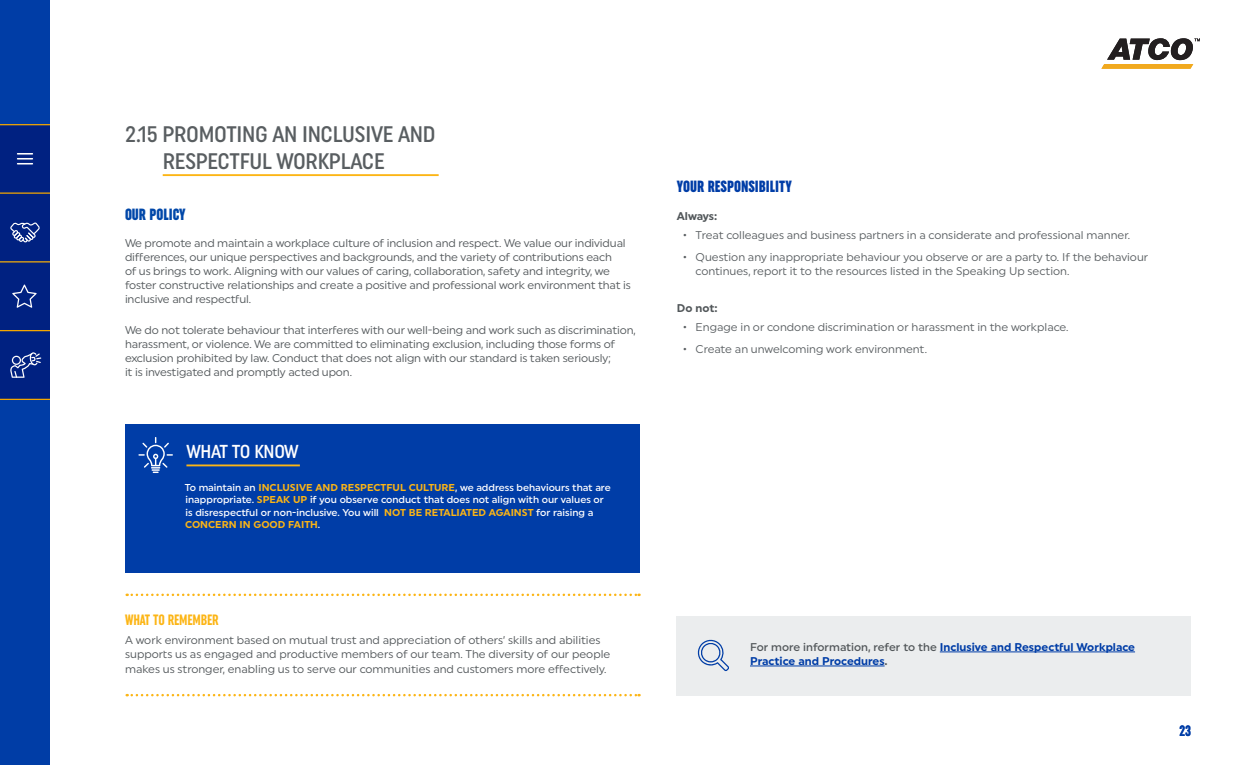
<style>
.page{position:relative;width:1260px;height:765px;background:#fff}
.page>*{position:absolute;margin:0;border:0;box-sizing:border-box;transform-origin:0 0}
.t1{font:500 condensed 22.5px/27px "Uniform";letter-spacing:-.015em;color:#595e61;text-align:center}
.t2{font:500 condensed 18.75px "Uniform";letter-spacing:-.02em;color:#fff}
.t3{font:900 extra-condensed 16.25px "Uniform";color:#003da7}
.t4{font:900 extra-condensed 16.25px "Uniform";color:#0047a9}
.t5{font:700 extra-condensed 15px "Uniform";letter-spacing:-.01em;color:#fcb515}
.t6{font:700 extra-condensed 15px "Uniform";color:#003da7}
.t7{font:11.25px/14px "Uniform";letter-spacing:-.01em;color:#52575a}
.t8{font:11.25px/14px "Uniform";color:#595e61}
.t9{font:700 11.25px/14px "Uniform";color:#003da7}
.t10{font:700 11.25px "Uniform";letter-spacing:-.005em;color:#52575a}
.t11{font:500 10px/12.5px "Uniform";color:#fff}
.s1{font-weight:700;color:#fcb515}
.s2{font-weight:500;color:#52575a}
.s3{color:#52575a}
</style>
<div class="page">
<div style="left:0;top:0;width:50px;height:765px;background:#003da6"></div>
<div style="left:0;top:194px;width:50px;height:67px;background:#002181"></div>
<div style="left:0;top:262px;width:50px;height:68px;background:#002181"></div>
<div style="left:0;top:331px;width:50px;height:68px;background:#002181"></div>
<div style="left:0;top:125px;width:50px;height:67px;background:#002181"></div>
<hr style="left:0;top:192px;width:50px;height:2px;background:#f4a700">
<hr style="left:0;top:261px;width:50px;height:1px;background:#f4a700">
<hr style="left:0;top:330px;width:50px;height:1px;background:#f4a700">
<hr style="left:0;top:399px;width:50px;height:1px;background:#f4a700">
<div style="left:16px;top:152px;width:18px;height:3px;border:1px solid #002181"></div>
<div style="left:16px;top:157px;width:18px;height:3px;border:1px solid #002181"></div>
<div style="left:16px;top:162px;width:18px;height:3px;border:1px solid #002181"></div>
<svg style="left:10px;top:352px;width:31px;height:26px"></svg>
<svg style="left:10px;top:222px;width:30px;height:20px"></svg>
<svg style="left:12px;top:285px;width:25px;height:23px"></svg>
<hr style="left:0;top:124px;width:50px;height:1px;background:#f4a700">
<svg style="left:1101px;top:38px;width:99px;height:31px"></svg>
<hr style="left:163px;top:174px;width:276px;height:2px;background:#fcb515">
<div style="left:125px;top:424px;width:515px;height:148px;background:#003da7"></div>
<svg style="left:138px;top:437px;width:35px;height:36px"></svg>
<hr style="left:186px;top:464px;width:114px;height:2px;background:#fcb515">
<div style="left:677px;top:616px;width:514px;height:80px;background:#ebedee"></div>
<hr style="left:940px;top:652px;width:195px;height:1px;background:#003da7">
<hr style="left:750px;top:666px;width:135px;height:1px;background:#003da7">
<svg style="left:127px;top:694px;width:513px;height:2px"></svg>
<svg style="left:127px;top:594px;width:513px;height:2px"></svg>
<svg style="left:697px;top:639px;width:32px;height:32px"></svg>
<h1 class="t1" style="left:125px;top:120px;width:312px">2.15 PROMOTING AN INCLUSIVE AND<br>RESPECTFUL WORKPLACE</h1>
<h3 class="t4" style="left:125px;top:205px;width:62px">OUR POLICY</h3>
<p class="t7" style="left:125px;top:236px;width:507px">We promote and maintain a workplace culture of inclusion and respect. We value our individual differences, our unique perspectives and backgrounds, and the variety of contributions each<br>of us brings to work. Aligning with our values of caring, collaboration, safety and integrity, we foster constructive relationships and create a positive and professional work environment that is inclusive and respectful.</p>
<p class="t7" style="left:125px;top:323px;width:512px">We do not tolerate behaviour that interferes with our well-being and work such as discrimination, harassment, or violence. We are committed to eliminating exclusion, including those forms of exclusion prohibited by law. Conduct that does not align with our standard is taken seriously;<br>it is investigated and promptly acted upon.</p>
<h2 class="t2" style="left:186px;top:440px;width:114px">WHAT TO KNOW</h2>
<p class="t11" style="left:185px;top:481px;width:428px">To maintain an <span class="s1">INCLUSIVE AND RESPECTFUL CULTURE</span>, we address behaviours that are inappropriate. <span class="s1">SPEAK UP</span> if you observe conduct that does not align with our values or is disrespectful or non-inclusive. You will <span class="s1">NOT BE RETALIATED AGAINST</span> for raising a <span class="s1">CONCERN IN GOOD FAITH</span>.</p>
<h3 class="t3" style="left:677px;top:177px;width:116px">YOUR RESPONSIBILITY</h3>
<p class="t10" style="left:677px;top:209px;width:42px">Always:</p>
<p class="t8" style="left:683px;top:228px;width:449px">• Treat colleagues and business partners in a considerate and professional manner.</p>
<p class="t8" style="left:696px;top:250px;width:454px;text-indent:-12px">• Question any inappropriate behaviour you observe or are a party to. If the behaviour continues, report it to the resources listed in the Speaking Up section.</p>
<p class="t10" style="left:677px;top:301px;width:42px">Do not:</p>
<p class="t8" style="left:683px;top:320px;width:387px">• Engage in or condone discrimination or harassment in the workplace.</p>
<p class="t8" style="left:683px;top:342px;width:245px">• Create an unwelcoming work environment.</p>
<h3 class="t5" style="left:125px;top:611px;width:95px">WHAT TO REMEMBER</h3>
<p class="t7" style="left:125px;top:633px;width:487px">A work environment based on mutual trust and appreciation of others’ skills and abilities supports us as engaged and productive members of our team. The diversity of our people makes us stronger, enabling us to serve our communities and customers more effectively.</p>
<p class="t9" style="left:750px;top:640px;width:387px"><span class="s2">For more information, refer to the</span> Inclusive and Respectful Workplace<br>Practice and Procedures<span class="s3">.</span></p>
<h3 class="t6" style="left:1180px;top:722px;width:13px">23</h3>
</div>
